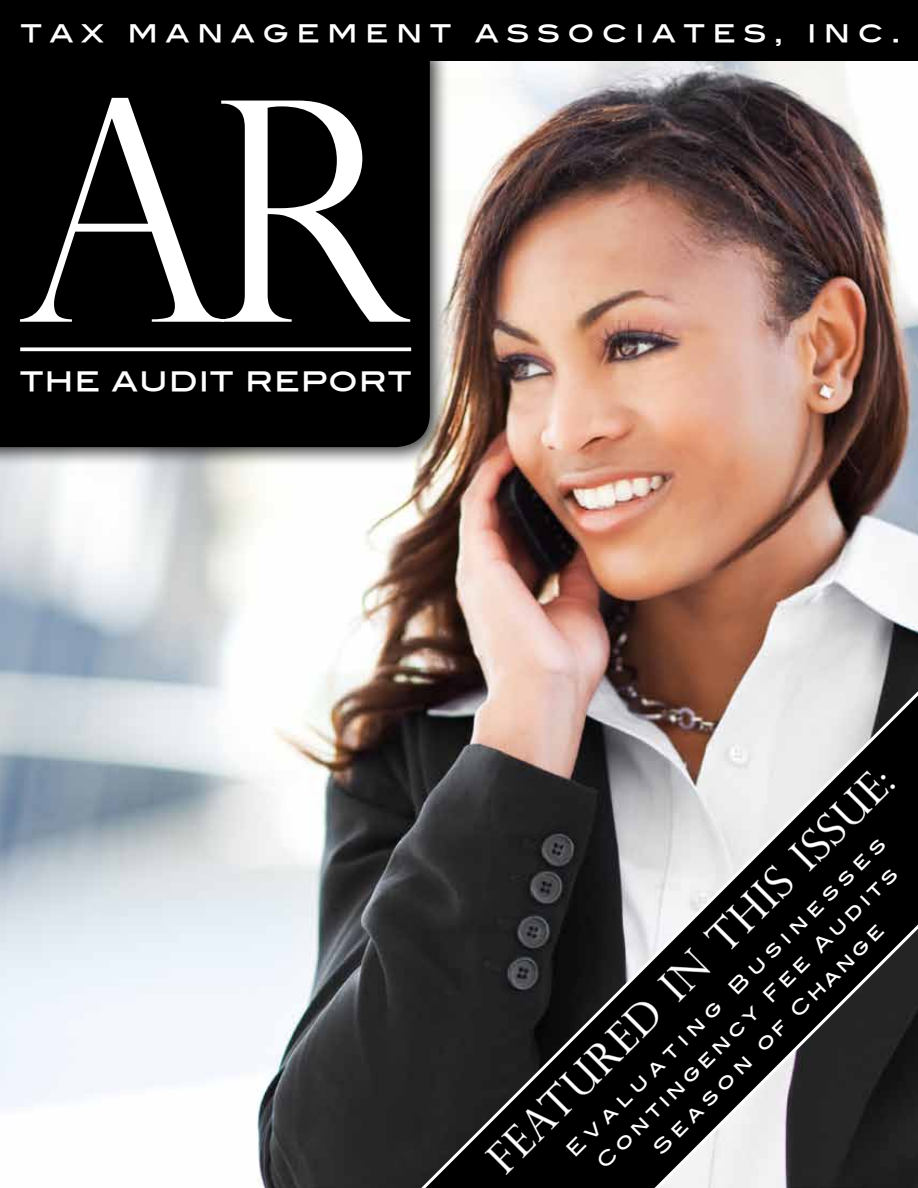
<style>
.page{position:relative;width:918px;height:1188px;background:#fff}
.page>*{position:absolute;margin:0;border:0;box-sizing:border-box;transform-origin:0 0}
.t1{font:300 307.5px "Perpetua Titling";color:#fff}
.t2{font:300 42px "Perpetua Titling";color:#fff}
.t3{font:31.5px "Blair Md ITCTT Medium";letter-spacing:.03em;color:#fff}
.t4{font:28.5px "Blair Md ITCTT Medium";letter-spacing:.26em;color:#fff}
.t5{font:19.5px/30px "Blair Md ITCTT Medium";color:#fff;text-align:center}
</style>
<div class="page">
<img style="left:0;top:60px;width:918px;height:1128px">
<div style="left:0;top:40px;width:450px;height:427px;background:#000;opacity:.75"></div>
<div style="left:0;top:60px;width:430px;height:387px;background:#000"></div>
<svg style="left:20px;top:347px;width:391px;height:4px"></svg>
<img style="left:274px;top:475px;width:644px;height:713px">
<svg style="left:483px;top:769px;width:413px;height:407px;background:#3c3c3c"></svg>
<div style="left:0;top:0;width:918px;height:60px;background:#000"></div>
<h3 class="t4" style="left:20px;top:8px;width:882px">TAX MANAGEMENT ASSOCIATES, INC.</h3>
<h1 class="t1" style="left:16px;top:27px;width:398px">AR</h1>
<h3 class="t3" style="left:20px;top:354px;width:393px">THE AUDIT REPORT</h3>
<h2 class="t2" style="left:477px;top:1147px;width:553px;rotate:-45deg">Featured IN THIS ISSUE:</h2>
<p class="t5" style="left:557px;top:1141px;width:443px;rotate:-45deg">EVALUATING BUSINESSES<br>CONTINGENCY FEE AUDITS<br>SEASON OF CHANGE</p>
</div>
